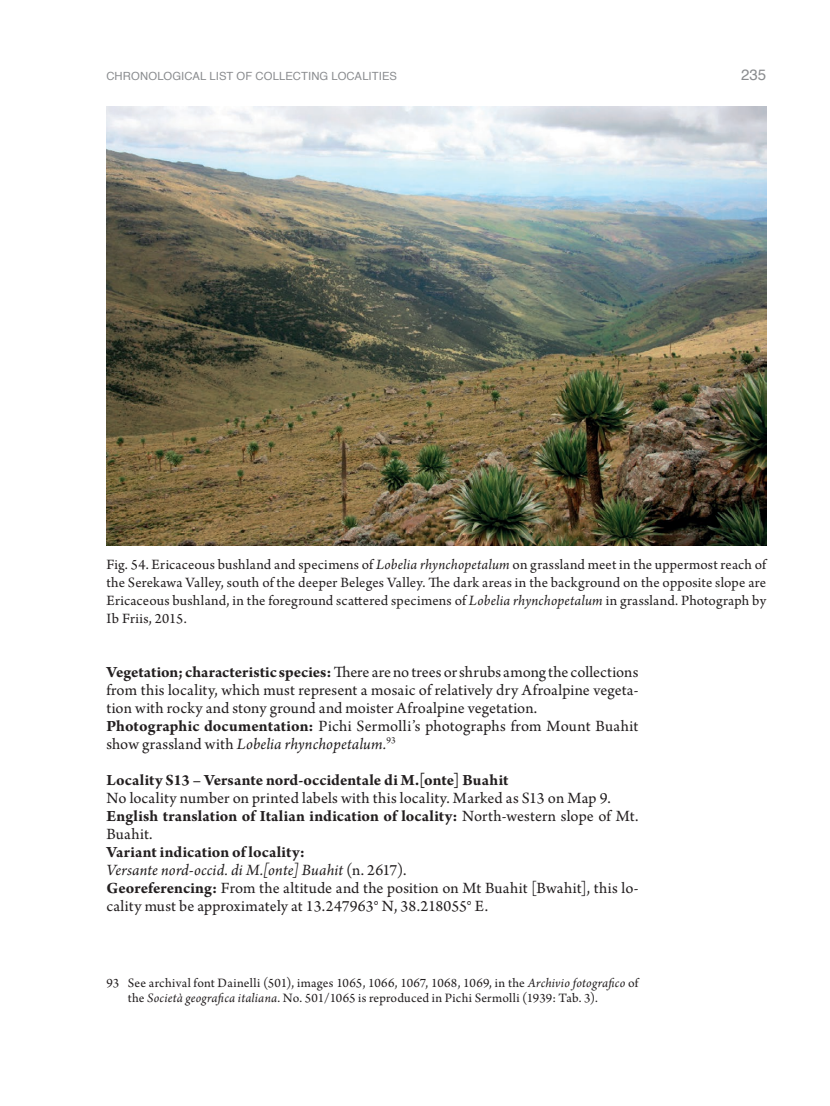
<style>
.page{position:relative;width:830px;height:1106px;background:#fff}
.page>*{position:absolute;margin:0;border:0;box-sizing:border-box;transform-origin:0 0}
.t1{font:16.5px/18px "Arno Pro";letter-spacing:.005em;color:#231f20}
.t2{font:700 16.5px "Arno Pro";letter-spacing:.005em;color:#231f20}
.t3{font:15px/18px "Arno Pro";letter-spacing:.01em;color:#231f20;text-align:justify}
.t4{font:15px "Helvetica";color:#8a8c8f}
.t5{font:13.5px/15px "Arno Pro";letter-spacing:.015em;color:#231f20}
.t6{font:11.25px "Helvetica";letter-spacing:.01em;color:#8a8c8f}
.s1{font-style:italic}
.s2{font-weight:700}
</style>
<div class="page">
<img style="left:106px;top:106px;width:659px;height:440px">
<p class="t6" style="left:106px;top:67px;width:292px">CHRONOLOGICAL LIST OF COLLECTING LOCALITIES</p>
<p class="t4" style="left:740px;top:63px;width:27px">235</p>
<p class="t3" style="left:106px;top:556px;width:661px">Fig. 54. Ericaceous bushland and specimens of <span class="s1">Lobelia rhynchopetalum</span> on grassland meet in the uppermost reach of the Serekawa Valley, south of the deeper Beleges Valley. The dark areas in the background on the opposite slope are Ericaceous bushland, in the foreground scattered specimens of <span class="s1">Lobelia rhynchopetalum</span> in grassland. Photograph by Ib Friis, 2015.</p>
<p class="t1" style="left:106px;top:663px;width:533px"><span class="s2">Vegetation; characteristic species:</span> There are no trees or shrubs among the collections from this locality, which must represent a mosaic of relatively dry Afroalpine vegeta&shy;tion with rocky and stony ground and moister Afroalpine vegetation.<br><span class="s2">Photographic documentation:</span> Pichi Sermolli’s photographs from Mount Buahit show grassland with <span class="s1">Lobelia rhynchopetalum.</span><sup>93</sup></p>
<p class="t2" style="left:106px;top:770px;width:403px">Locality S13 – Versante nord-occidentale di M.[onte] Buahit</p>
<p class="t1" style="left:106px;top:789px;width:533px">No locality number on printed labels with this locality. Marked as S13 on Map 9.<br><span class="s2">English translation of Italian indication of locality:</span> North-western slope of Mt.<br>Buahit.</p>
<p class="t1" style="left:106px;top:843px;width:533px"><span class="s2">Variant indication of locality:<br></span><span class="s1">Versante nord-occid. di M.[onte] Buahit</span> (n. 2617).<br><span class="s2">Georeferencing:</span> From the altitude and the position on Mt Buahit [Bwahit], this lo&shy;cality must be approximately at 13.247963° N, 38.218055° E.</p>
<p class="t5" style="left:128px;top:975px;width:512px;text-indent:-21px">93 See archival font Dainelli (501), images 1065, 1066, 1067, 1068, 1069, in the <span class="s1">Archivio fotografico</span> of the <span class="s1">Società geografica italiana</span>. No. 501/1065 is reproduced in Pichi Sermolli (1939: Tab. 3).</p>
</div>
